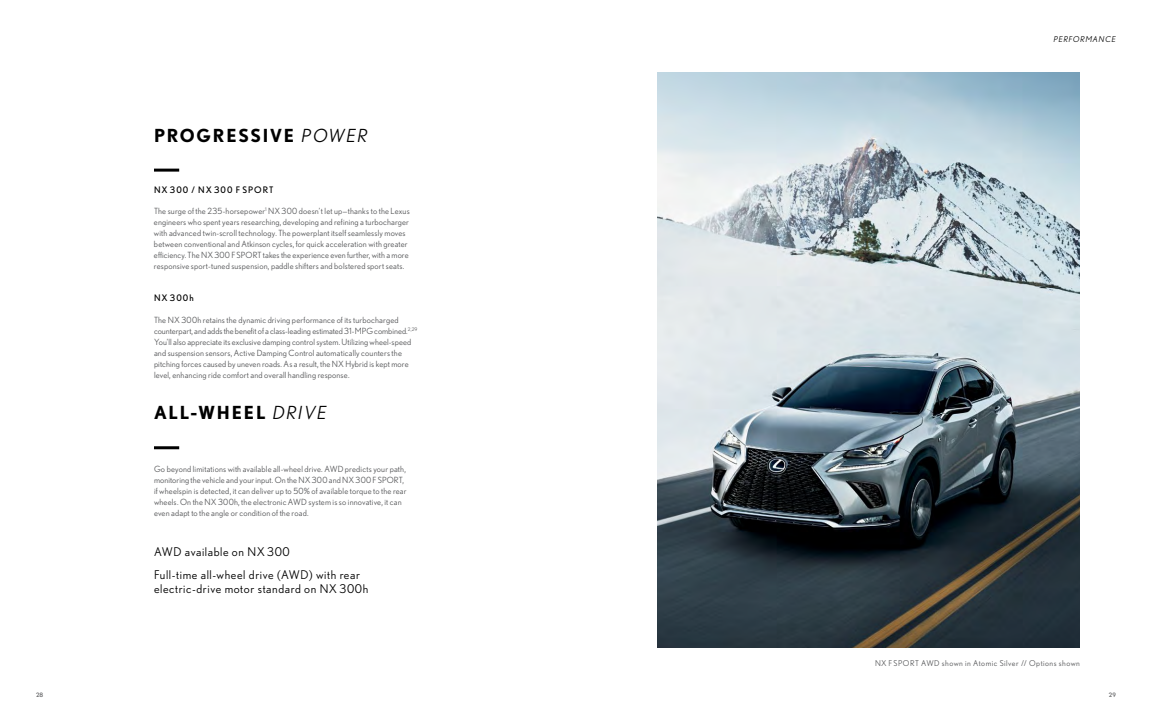
<style>
.page{position:relative;width:1152px;height:720px;background:#fff}
.page>*{position:absolute;margin:0;border:0;box-sizing:border-box;transform-origin:0 0}
.t1{font:700 18px "Nobel";letter-spacing:.1em;color:#000}
.t2{font:12px/14px "Nobel";letter-spacing:.05em;color:#000}
._1b__Caption_Headlin{font:9px "Nobel";letter-spacing:.12em;color:#000}
._1b__Caption_Copy{font:8.5px/11px "Nobel";letter-spacing:.015em;color:#58595b}
._1g__Cutline{font:8px "Nobel";letter-spacing:.06em;color:#58595b}
._1e__Section_Headine{font:italic 8px "Nobel";letter-spacing:.1em;color:#000}
.t3{font:6px "Nobel";color:#58595b}
.s1{font-weight:400;font-style:italic}
</style>
<div class="page">
<img style="left:657px;top:72px;width:423px;height:576px">
<hr style="left:154px;top:169px;width:25px;height:3px;background:#000">
<hr style="left:154px;top:446px;width:25px;height:3px;background:#000">
<p class="t1" style="left:154px;top:124px;width:216px">PROGRESSIVE <span class="s1">POWER</span></p>
<p class="_1b__Caption_Headlin" style="left:154px;top:184px;width:121px">NX 300 / NX 300 F SPORT</p>
<p class="_1b__Caption_Copy" style="left:154px;top:206px;width:257px">The surge of the 235-horsepower<sup>1</sup> NX 300 doesn’t let up—thanks to the Lexus engineers who spent years researching, developing and refining a turbocharger with advanced twin-scroll technology. The powerplant itself seamlessly moves between conventional and Atkinson cycles, for quick acceleration with greater efficiency. The NX 300 F SPORT takes the experience even further, with a more responsive sport-tuned suspension, paddle shifters and bolstered sport seats.</p>
<p class="_1b__Caption_Headlin" style="left:154px;top:293px;width:41px">NX 300h</p>
<p class="_1b__Caption_Copy" style="left:154px;top:314px;width:265px">The NX 300h retains the dynamic driving performance of its turbocharged counterpart, and adds the benefit of a class-leading estimated 31-MPG combined.<sup>2,29<br></sup>You’ll also appreciate its exclusive damping control system. Utilizing wheel-speed and suspension sensors, Active Damping Control automatically counters the pitching forces caused by uneven roads. As a result, the NX Hybrid is kept more level, enhancing ride comfort and overall handling response.</p>
<p class="t1" style="left:154px;top:402px;width:174px">ALL-WHEEL <span class="s1">DRIVE</span></p>
<p class="_1b__Caption_Copy" style="left:154px;top:463px;width:254px">Go beyond limitations with available all-wheel drive. AWD predicts your path, monitoring the vehicle and your input. On the NX 300 and NX 300 F SPORT, if wheelspin is detected, it can deliver up to 50% of available torque to the rear wheels. On the NX 300h, the electronic AWD system is so innovative, it can even adapt to the angle or condition of the road.</p>
<p class="t2" style="left:154px;top:545px;width:137px">AWD available on NX300</p>
<p class="t2" style="left:154px;top:568px;width:216px">Full-time all-wheel drive (AWD) with rear electric-drive motor standard on NX 300h</p>
<p class="_1e__Section_Headine" style="left:1054px;top:34px;width:64px">PERFORMANCE</p>
<p class="_1g__Cutline" style="left:875px;top:659px;width:206px">NX F SPORT AWD shown in Atomic Silver // Options shown</p>
<p class="t3" style="left:36px;top:692px;width:9px">28</p>
<p class="t3" style="left:1109px;top:692px;width:9px">29</p>
</div>
